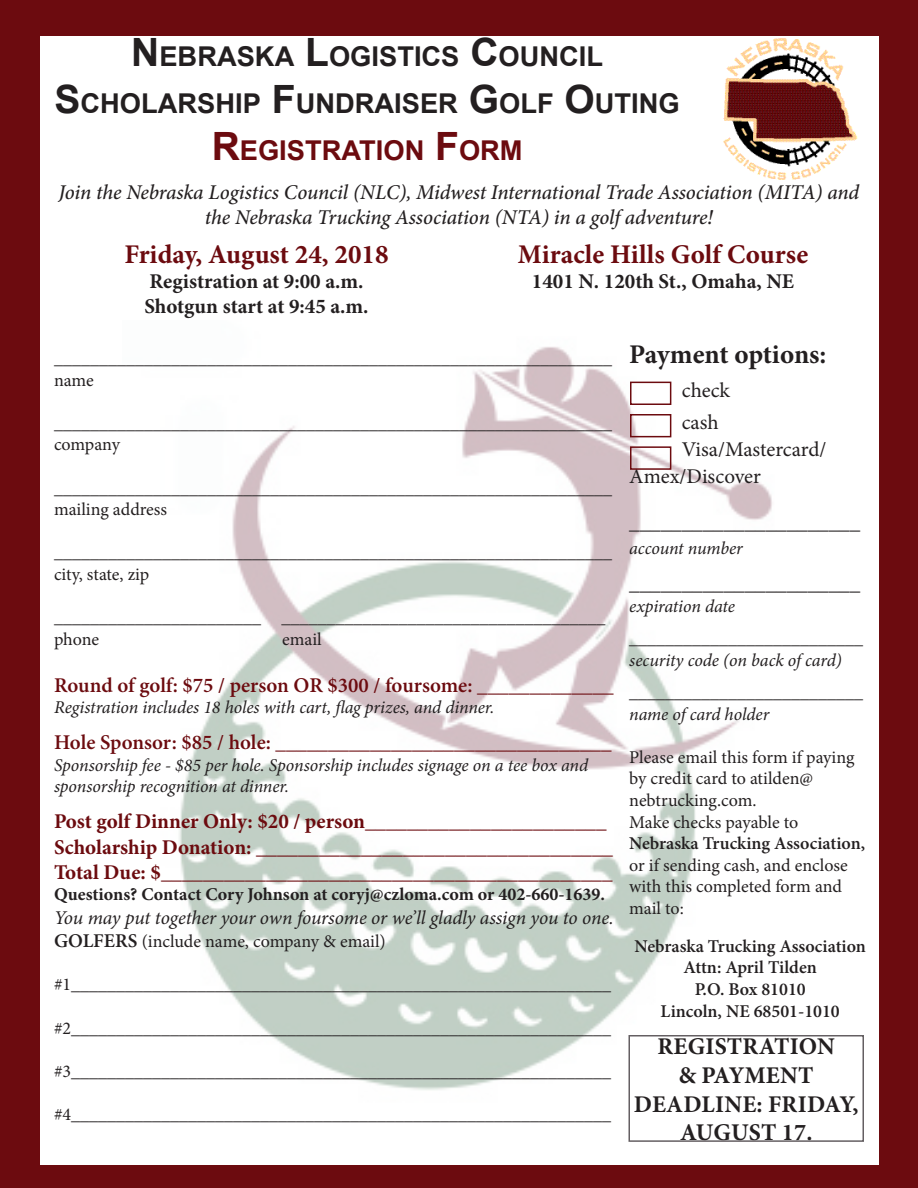
<style>
.page{position:relative;width:918px;height:1188px;background:#6c0b0f}
.page>*{position:absolute;margin:0;border:0;box-sizing:border-box;transform-origin:0 0}
.t1{font:700 27.3px "Arial";color:#231f20}
.t2{font:700 27.3px "Arial";color:#6c0b0f}
.t3{font:700 27px "Minion Pro";color:#6c0b0f}
.t4{font:700 27px "Minion Pro";letter-spacing:-.005em;color:#231f20}
.t5{font:700 24px/28.8px "Minion Pro";letter-spacing:.01em;color:#231f20;text-align:center}
.t6{font:700 21px "Minion Pro";color:#6c0b0f}
.t7{font:italic 500 21px/25.2px "Minion Pro";letter-spacing:-.01em;color:#231f20;text-align:center}
.t8{font:600 21px "Minion Pro";color:#6c0b0f}
.t9{font:21px/27px "Minion Pro";letter-spacing:-.005em;color:#231f20}
.t10{font:700 21px "Minion Pro";color:#231f20}
.t11{font:italic 19.5px "Minion Pro";letter-spacing:-.01em;color:#231f20}
.t12{font:18px/21.6px "Minion Pro";letter-spacing:-.005em;color:#231f20}
.t13{font:italic 18px/21.6px "Minion Pro";letter-spacing:-.01em;color:#231f20}
.t14{font:600 18px "Minion Pro";color:#231f20}
.t15{font:700 18px "Minion Pro";color:#231f20}
.s1{font-size:39px}
.s2{font-weight:600;font-size:19.5px}
.s3{font-weight:600}
</style>
<div class="page">
<div style="left:40px;top:36px;width:838px;height:1129px;background:#fff"></div>
<img style="left:723px;top:38px;width:135px;height:142px">
<img style="left:179px;top:347px;width:593px;height:743px">
<div style="left:630px;top:382px;width:41px;height:23px;border:2px solid #6c0b0f"></div>
<div style="left:630px;top:414px;width:41px;height:23px;border:2px solid #6c0b0f"></div>
<div style="left:630px;top:446px;width:41px;height:24px;border:2px solid #6c0b0f"></div>
<div style="left:628px;top:1035px;width:236px;height:107px;border:2px solid #645f62"></div>
<p class="t1" style="left:131px;top:38px;width:470px"><span class="s1">N</span>EBRASKA <span class="s1">L</span>OGISTICS <span class="s1">C</span>OUNCIL</p>
<p class="t1" style="left:55px;top:85px;width:627px"><span class="s1">S</span>CHOLARSHIP <span class="s1">F</span>UNDRAISER <span class="s1">G</span>OLF <span class="s1">O</span>UTING</p>
<p class="t2" style="left:212px;top:132px;width:313px"><span class="s1">R</span>EGISTRATION <span class="s1">F</span>ORM</p>
<p class="t7" style="left:59px;top:179px;width:802px">Join the Nebraska Logistics Council (NLC), Midwest International Trade Association (MITA) and the Nebraska Trucking Association (NTA) in a golf adventure!</p>
<p class="t3" style="left:518px;top:235px;width:292px">Miracle Hills Golf Course</p>
<p class="t10" style="left:532px;top:266px;width:264px">1401 N. 120th St., Omaha, NE</p>
<p class="t3" style="left:124px;top:235px;width:266px">Friday, August 24, 2018</p>
<p class="t10" style="left:149px;top:266px;width:216px">Registration at 9:00 a.m.</p>
<p class="t10" style="left:144px;top:292px;width:226px">Shotgun start at 9:45 a.m.</p>
<p class="t12" style="left:54px;top:348px;width:559px">______________________________________________________________</p>
<p class="t12" style="left:54px;top:369px;width:41px">name</p>
<p class="t12" style="left:54px;top:412px;width:559px">______________________________________________________________</p>
<p class="t12" style="left:54px;top:434px;width:67px">company</p>
<p class="t12" style="left:54px;top:477px;width:559px">______________________________________________________________</p>
<p class="t12" style="left:54px;top:499px;width:115px">mailing address</p>
<p class="t12" style="left:54px;top:542px;width:559px">______________________________________________________________</p>
<p class="t12" style="left:54px;top:564px;width:97px">city, state, zip</p>
<p class="t12" style="left:54px;top:607px;width:553px">_______________________ ____________________________________</p>
<p class="t12" style="left:54px;top:628px;width:47px">phone</p>
<p class="t12" style="left:282px;top:628px;width:41px">email</p>
<p class="t8" style="left:54px;top:670px;width:561px">Round of golf: $75 / person OR $300 / foursome: _____________</p>
<p class="t13" style="left:54px;top:697px;width:442px">Registration includes 18 holes with cart, flag prizes, and dinner.</p>
<p class="t8" style="left:54px;top:728px;width:559px">Hole Sponsor: $85 / hole: ________________________________</p>
<p class="t13" style="left:54px;top:754px;width:536px">Sponsorship fee - $85 per hole. Sponsorship includes signage on a tee box and sponsorship recognition at dinner.</p>
<p class="t6" style="left:54px;top:807px;width:554px">Post golf Dinner Only: $20 / person_______________________</p>
<p class="t6" style="left:54px;top:832px;width:561px">Scholarship Donation: __________________________________</p>
<p class="t6" style="left:54px;top:857px;width:560px">Total Due: $___________________________________________</p>
<p class="t15" style="left:54px;top:882px;width:553px">Questions? Contact Cory Johnson at coryj@czloma.com or 402-660-1639.</p>
<p class="t11" style="left:54px;top:904px;width:561px">You may put together your own foursome or we’ll gladly assign you to one.</p>
<p class="t12" style="left:54px;top:931px;width:333px"><span class="s2">GOLFERS</span> (include name, company &amp; email)</p>
<p class="t12" style="left:54px;top:974px;width:559px">#1____________________________________________________________</p>
<p class="t12" style="left:54px;top:1017px;width:559px">#2____________________________________________________________</p>
<p class="t12" style="left:54px;top:1060px;width:559px">#3____________________________________________________________</p>
<p class="t12" style="left:54px;top:1104px;width:559px">#4____________________________________________________________</p>
<p class="t4" style="left:629px;top:336px;width:199px">Payment options:</p>
<p class="t9" style="left:682px;top:377px;width:50px">check</p>
<p class="t9" style="left:682px;top:409px;width:38px">cash</p>
<p class="t9" style="left:629px;top:436px;width:199px;text-indent:52px">Visa/Mastercard/<br>Amex/Discover</p>
<p class="t9" style="left:629px;top:509px;width:232px">______________________</p>
<p class="t13" style="left:629px;top:537px;width:115px">account number</p>
<p class="t9" style="left:629px;top:570px;width:232px">______________________</p>
<p class="t13" style="left:629px;top:595px;width:107px">expiration date</p>
<p class="t13" style="left:629px;top:627px;width:235px">__________________________</p>
<p class="t13" style="left:629px;top:649px;width:214px">security code (on back of card)</p>
<p class="t13" style="left:629px;top:681px;width:235px">__________________________</p>
<p class="t13" style="left:629px;top:703px;width:142px">name of card holder</p>
<p class="t12" style="left:629px;top:746px;width:227px">Please email this form if paying by credit card to atilden@ nebtrucking.com.</p>
<p class="t12" style="left:629px;top:811px;width:171px">Make checks payable to</p>
<p class="t12" style="left:629px;top:833px;width:237px"><span class="s3">Nebraska Trucking Association, </span>or if sending cash, and enclose with this completed form and mail to:</p>
<p class="t14" style="left:634px;top:934px;width:233px">Nebraska Trucking Association</p>
<p class="t14" style="left:684px;top:955px;width:135px">Attn: April Tilden</p>
<p class="t14" style="left:695px;top:977px;width:113px">P.O. Box 81010</p>
<p class="t14" style="left:661px;top:998px;width:181px">Lincoln, NE 68501-1010</p>
<p class="t5" style="left:634px;top:1032px;width:226px">REGISTRATION<br>&amp; PAYMENT<br>DEADLINE: FRIDAY,<br>AUGUST 17.</p>
</div>
